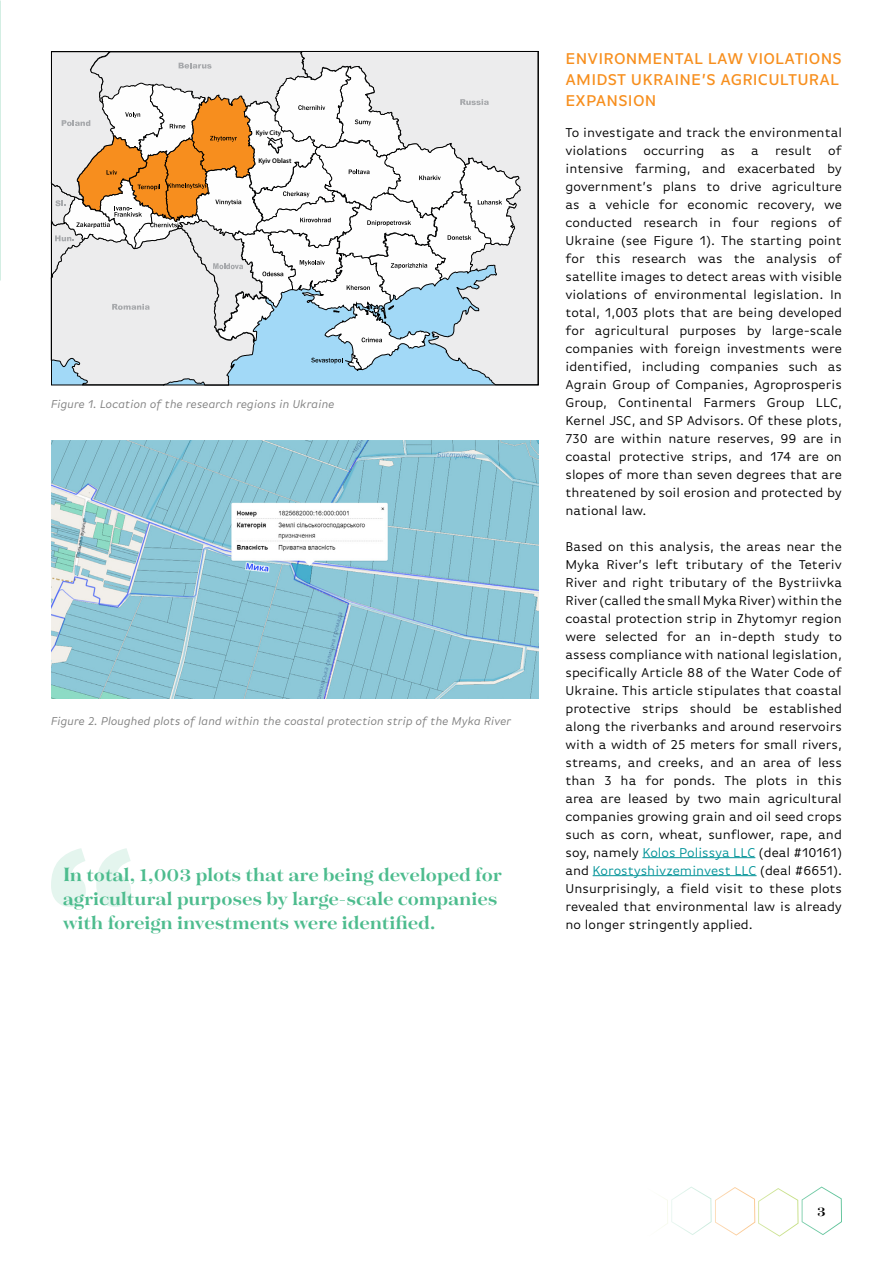
<style>
.page{position:relative;width:893px;height:1263px;background:#fff}
.page>*{position:absolute;margin:0;border:0;box-sizing:border-box;transform-origin:0 0}
.t1{font:700 21px/24px "Tenez";letter-spacing:-.005em;color:#4dbc8e}
.t2{font:500 16.5px/21px "Basic Gothic Pro";letter-spacing:.01em;color:#f78f1e}
.t3{font:700 15px "Tenez";color:#000}
.t4{font:13.5px/18px "Basic Gothic Pro";color:#000;text-align:justify}
.t5{font:italic 12px "Basic Gothic Pro";color:#808080}
.t6{font:600 6.75px "Myriad Pro";color:#000}
.s1{color:#009398}
</style>
<div class="page">
<svg style="left:661px;top:1186px;width:181px;height:50px"></svg>
<svg style="left:51px;top:848px;width:80px;height:59px"></svg>
<hr style="left:642px;top:857px;width:113px;height:1px;background:#009398">
<hr style="left:593px;top:875px;width:164px;height:1px;background:#009398">
<div style="left:521px;top:53px;width:16px;height:330px;background:#ececed"></div>
<svg style="left:53px;top:53px;width:468px;height:330px"></svg>
<div style="left:51px;top:51px;width:488px;height:334px;border:1px solid #000"></div>
<img style="left:51px;top:440px;width:488px;height:258px">
<p class="t6" style="left:256px;top:129px;width:27px">Kyiv City</p>
<p class="t6" style="left:258px;top:156px;width:35px">Kyiv Oblast</p>
<p class="t5" style="left:51px;top:398px;width:285px">Figure 1. Location of the research regions in Ukraine</p>
<p class="t5" style="left:51px;top:714px;width:462px">Figure 2. Ploughed plots of land within the coastal protection strip of the Myka River</p>
<h1 class="t1" style="left:63px;top:861px;width:441px">In total, 1,003 plots that are being developed for agricultural purposes by large-scale companies with foreign investments were identified.</h1>
<p class="t2" style="left:566px;top:48px;width:278px">ENVIRONMENTAL LAW VIOLATIONS<br>AMIDST UKRAINE’S AGRICULTURAL<br>EXPANSION</p>
<p class="t4" style="left:565px;top:123px;width:278px">To investigate and track the environmental violations occurring as a result of intensive farming, and exacerbated by government’s plans to drive agriculture as a vehicle for economic recovery, we conducted research in four regions of Ukraine (see Figure 1). The starting point for this research was the analysis of satellite images to detect areas with visible violations of environmental legislation. In total, 1,003 plots that are being developed for agricultural purposes by large-scale companies with foreign investments were identified, including companies such as Agrain Group of Companies, Agroprosperis Group, Continental Farmers Group LLC, Kernel JSC, and SP Advisors. Of these plots, 730 are within nature reserves, 99 are in coastal protective strips, and 174 are on slopes of more than seven degrees that are threatened by soil erosion and protected by national law.</p>
<p class="t4" style="left:565px;top:537px;width:278px">Based on this analysis, the areas near the Myka River’s left tributary of the Teteriv River and right tributary of the Bystriivka River (called the small Myka River) within the coastal protection strip in Zhytomyr region were selected for an in-depth study to assess compliance with national legislation, specifically Article 88 of the Water Code of Ukraine. This article stipulates that coastal protective strips should be established along the riverbanks and around reservoirs with a width of 25 meters for small rivers, streams, and creeks, and an area of less than 3 ha for ponds. The plots in this area are leased by two main agricultural companies growing grain and oil seed crops such as corn, wheat, sunflower, rape, and soy, namely <span class="s1">Kolos Polissya LLC</span> (deal #10161) and <span class="s1">Korostyshivzeminvest LLC</span> (deal #6651).<br>Unsurprisingly, a field visit to these plots revealed that environmental law is already no longer stringently applied.</p>
<p class="t3" style="left:817px;top:1201px;width:10px">3</p>
</div>
